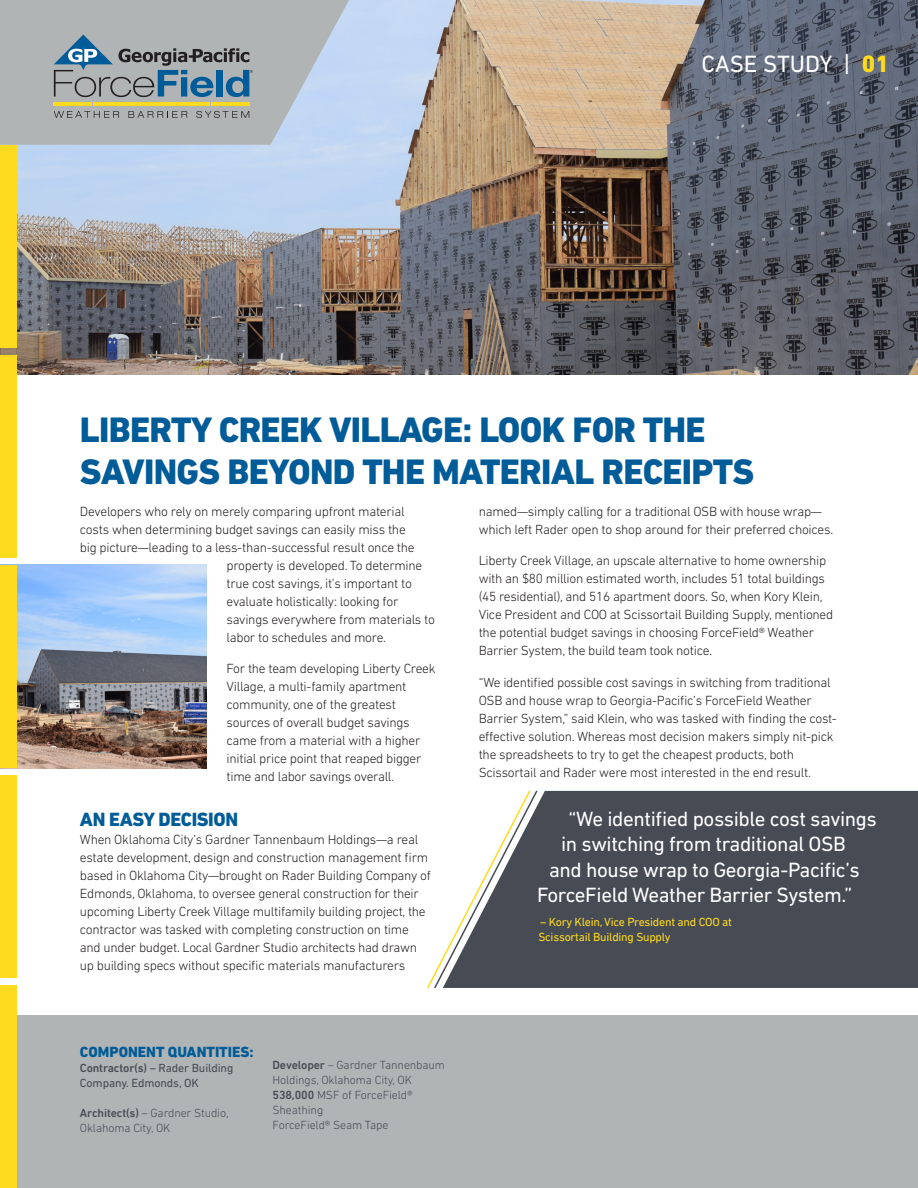
<style>
.page{position:relative;width:918px;height:1188px;background:#fff}
.page>*{position:absolute;margin:0;border:0;box-sizing:border-box;transform-origin:0 0}
.Main_headline{font:800 36px/42px "DIN Next LT Pro";letter-spacing:-.02em;color:#005c98}
.t1{font:24px "DIN Next LT Pro";color:#fff}
.Callout_copy_-_rever{font:21px "DIN Next LT Pro";letter-spacing:-.02em;color:#fff}
.Subhead{font:800 19.5px "DIN Next LT Pro";letter-spacing:-.02em;color:#005c98}
.t2{font:800 15px "DIN Next LT Pro";color:#005c98}
.Body_copy{font:300 13.5px/18px "DIN Next LT Pro";letter-spacing:-.02em;color:#231f20}
.t3{font:300 12px/15px "DIN Next LT Pro";letter-spacing:-.01em;color:#464b54}
.Callout_copy_-_rever-2{font:12px/15px "DIN Next LT Pro";letter-spacing:-.02em;color:#ffdb1f}
.t4{font:12px/15px "DIN Next LT Pro";letter-spacing:-.01em;color:#464b54}
.s1{font-weight:800;color:#ffdb1f}
.s2{font-weight:500}
</style>
<div class="page">
<img style="left:0;top:0;width:918px;height:374px">
<div style="left:0;top:1015px;width:918px;height:173px;background:#b1b4b5"></div>
<div style="left:539px;top:791px;width:379px;height:197px;background:#464b54"></div>
<svg style="left:427px;top:790px;width:112px;height:199px"></svg>
<img style="left:17px;top:565px;width:189px;height:203px">
<svg style="left:0;top:0;width:349px;height:145px;fill:#b1b4b5"></svg>
<hr style="left:54px;top:102px;width:38px;height:3px;background:#ffdb1f">
<hr style="left:93px;top:102px;width:38px;height:3px;background:#ffdb1f">
<hr style="left:133px;top:102px;width:38px;height:3px;background:#ffdb1f">
<hr style="left:172px;top:102px;width:38px;height:3px;background:#ffdb1f">
<hr style="left:211px;top:102px;width:38px;height:3px;background:#ffdb1f">
<svg style="left:54px;top:111px;width:65px;height:7px"></svg>
<svg style="left:128px;top:111px;width:59px;height:7px"></svg>
<svg style="left:196px;top:111px;width:53px;height:7px"></svg>
<svg style="left:54px;top:35px;width:199px;height:62px"></svg>
<div style="left:0;top:145px;width:17px;height:203px;background:#ffdb1f"></div>
<div style="left:0;top:355px;width:17px;height:203px;background:#ffdb1f"></div>
<div style="left:0;top:565px;width:17px;height:203px;background:#ffdb1f"></div>
<div style="left:0;top:775px;width:17px;height:203px;background:#ffdb1f"></div>
<div style="left:0;top:985px;width:17px;height:203px;background:#ffdb1f"></div>
<p class="t1" style="left:702px;top:50px;width:189px">CASE STUDY | <span class="s1">01</span></p>
<p class="Main_headline" style="left:80px;top:408px;width:676px">LIBERTY CREEK VILLAGE: LOOK FOR THE<br>SAVINGS BEYOND THE MATERIAL RECEIPTS</p>
<p class="Body_copy" style="left:80px;top:502px;width:326px">Developers who rely on merely comparing upfront material</p>
<p class="Body_copy" style="left:80px;top:520px;width:327px">costs when determining budget savings can easily miss the</p>
<p class="Body_copy" style="left:80px;top:538px;width:336px">big picture—leading to a less-than-successful result once the</p>
<p class="Body_copy" style="left:227px;top:556px;width:197px">property is developed. To determine</p>
<p class="Body_copy" style="left:227px;top:574px;width:187px">true cost savings, it’s important to</p>
<p class="Body_copy" style="left:227px;top:592px;width:173px">evaluate holistically: looking for</p>
<p class="Body_copy" style="left:227px;top:610px;width:210px">savings everywhere from materials to</p>
<p class="Body_copy" style="left:227px;top:628px;width:161px">labor to schedules and more.</p>
<p class="Body_copy" style="left:227px;top:659px;width:211px">For the team developing Liberty Creek Village, a multi-family apartment community, one of the greatest sources of overall budget savings came from a material with a higher initial price point that reaped bigger time and labor savings overall.</p>
<p class="Subhead" style="left:80px;top:808px;width:160px">AN EASY DECISION</p>
<p class="Body_copy" style="left:80px;top:830px;width:353px">When Oklahoma City’s Gardner Tannenbaum Holdings—a real estate development, design and construction management firm based in Oklahoma City—brought on Rader Building Company of Edmonds, Oklahoma, to oversee general construction for their upcoming Liberty Creek Village multifamily building project, the contractor was tasked with completing construction on time and under budget. Local Gardner Studio architects had drawn up building specs without specific materials manufacturers</p>
<p class="t2" style="left:80px;top:1043px;width:175px">COMPONENT QUANTITIES:</p>
<p class="t4" style="left:80px;top:1060px;width:155px"><span class="s2">Contractor(s)</span> – Rader Building<br>Company. Edmonds, OK</p>
<p class="t3" style="left:80px;top:1105px;width:150px"><span class="s2">Architect(s)</span> – Gardner Studio,<br>Oklahoma City, OK</p>
<p class="t3" style="left:273px;top:1058px;width:174px"><span class="s2">Developer</span> – Gardner Tannenbaum<br>Holdings, Oklahoma City, OK</p>
<p class="t3" style="left:273px;top:1088px;width:142px"><span class="s2">538,000</span> MSF of ForceField®<br>Sheathing</p>
<p class="t3" style="left:273px;top:1118px;width:117px">ForceField® Seam Tape</p>
<p class="Body_copy" style="left:479px;top:502px;width:356px">named—simply calling for a traditional OSB with house wrap— which left Rader open to shop around for their preferred choices.</p>
<p class="Body_copy" style="left:479px;top:551px;width:356px">Liberty Creek Village, an upscale alternative to home ownership with an $80 million estimated worth, includes 51 total buildings (45 residential), and 516 apartment doors. So, when Kory Klein, Vice President and COO at Scissortail Building Supply, mentioned the potential budget savings in choosing ForceField® Weather Barrier System, the build team took notice.</p>
<p class="Body_copy" style="left:479px;top:673px;width:360px">“We identified possible cost savings in switching from traditional OSB and house wrap to Georgia-Pacific’s ForceField Weather Barrier System,” said Klein, who was tasked with finding the cost&shy;effective solution. Whereas most decision makers simply nit-pick the spreadsheets to try to get the cheapest products, both Scissortail and Rader were most interested in the end result.</p>
<p class="Callout_copy_-_rever" style="left:569px;top:806px;width:310px">“We identified possible cost savings</p>
<p class="Callout_copy_-_rever" style="left:561px;top:832px;width:286px">in switching from traditional OSB</p>
<p class="Callout_copy_-_rever" style="left:549px;top:857px;width:312px">and house wrap to Georgia-Pacific’s</p>
<p class="Callout_copy_-_rever" style="left:537px;top:883px;width:317px">ForceField Weather Barrier System.”</p>
<p class="Callout_copy_-_rever-2" style="left:538px;top:914px;width:195px">– Kory Klein, Vice President and COO at<br>Scissortail Building Supply</p>
</div>
